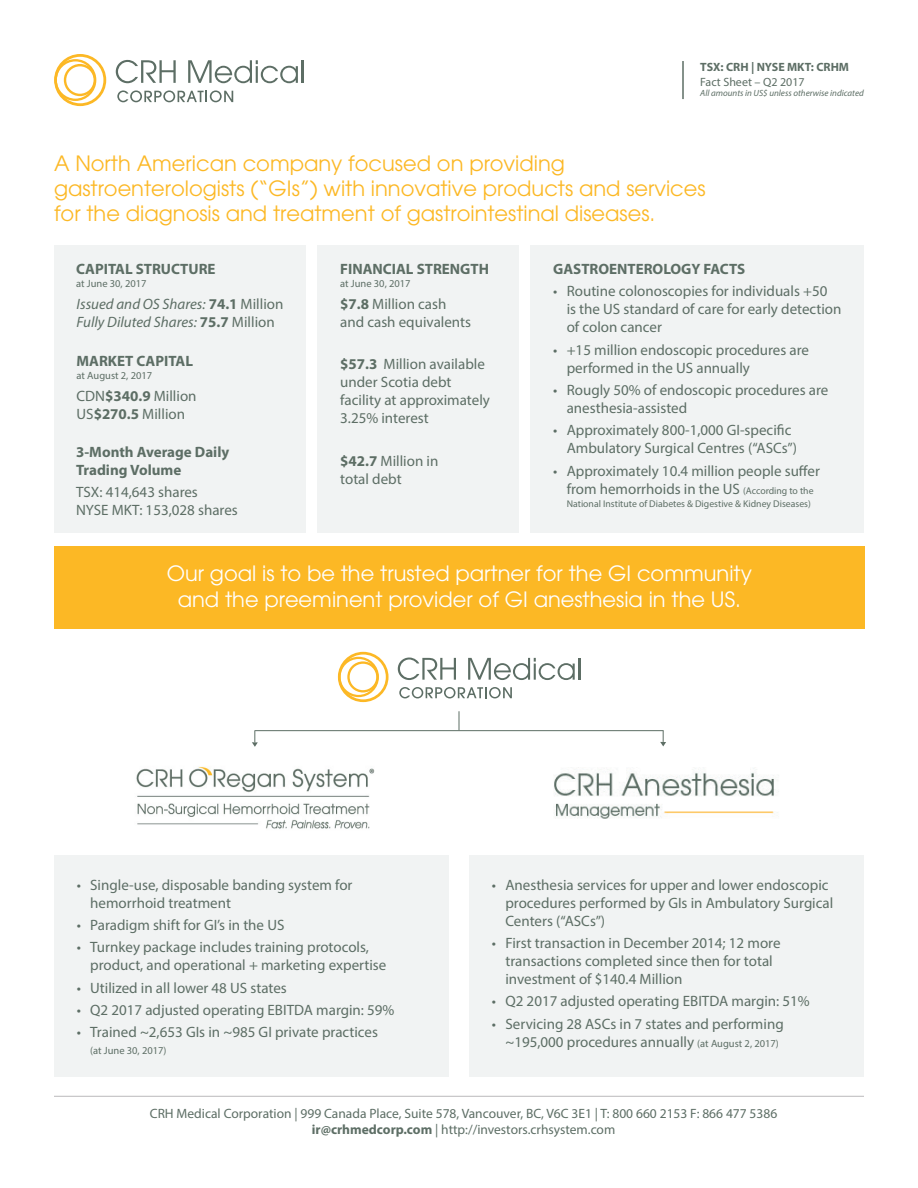
<style>
.page{position:relative;width:918px;height:1188px;background:#fff}
.page>*{position:absolute;margin:0;border:0;box-sizing:border-box;transform-origin:0 0}
.t1{font:21px/25.2px "ITC Avant Garde Std";color:#fcb825}
.t2{font:21px/25.2px "ITC Avant Garde Std";color:#fff;text-align:center}
.t3{font:15px/18px "Myriad Pro";color:#5d6e65}
.t4{font:700 15px "Myriad Pro";color:#5d6e65}
.t5{font:italic 15px "Myriad Pro";color:#5d6e65}
.t6{font:13.5px/16.2px "Myriad Pro";color:#5d6e65;text-align:center}
.t7{font:700 12px "Myriad Pro";color:#5d6e65}
.t8{font:12px "Myriad Pro";color:#5d6e65}
.t9{font:10.5px "Myriad Pro";color:#5d6e65}
.t10{font:9.75px "Myriad Pro";color:#5d6e65}
.t11{font:italic 9px "Myriad Pro";color:#5d6e65}
.s1{font-size:9.75px}
.s2{font-weight:700}
.s3{font-weight:700;font-style:normal}
.s4{font-style:normal}
.s5{font-size:10.5px}
</style>
<div class="page">
<svg style="left:116px;top:60px;width:60px;height:23px"></svg>
<svg style="left:188px;top:60px;width:110px;height:23px"></svg>
<hr style="left:301px;top:60px;width:3px;height:23px;background:#5d6e65">
<svg style="left:117px;top:90px;width:116px;height:12px"></svg>
<svg style="left:54px;top:54px;width:52px;height:52px"></svg>
<hr style="left:682px;top:61px;width:2px;height:38px;background:#5d6e65">
<hr style="left:54px;top:1096px;width:810px;height:1px;background:#bab9bb">
<div style="left:54px;top:546px;width:811px;height:82px;background:#fcb825"></div>
<div style="left:54px;top:245px;width:251px;height:287px;background:#f1f3f3"></div>
<div style="left:54px;top:856px;width:394px;height:221px;background:#f1f3f3"></div>
<div style="left:469px;top:856px;width:394px;height:221px;background:#f1f3f3"></div>
<div style="left:318px;top:245px;width:201px;height:287px;background:#f1f3f3"></div>
<div style="left:531px;top:245px;width:333px;height:287px;background:#f1f3f3"></div>
<svg style="left:398px;top:658px;width:58px;height:22px"></svg>
<svg style="left:468px;top:658px;width:107px;height:22px"></svg>
<hr style="left:578px;top:658px;width:2px;height:22px;background:#5d6e65">
<svg style="left:399px;top:687px;width:113px;height:11px"></svg>
<svg style="left:338px;top:652px;width:51px;height:50px"></svg>
<img style="left:554px;top:768px;width:225px;height:51px">
<img style="left:136px;top:767px;width:239px;height:62px">
<svg style="left:459px;top:711px;width:1px;height:19px"></svg>
<hr style="left:254px;top:730px;width:410px;height:1px;background:#5d6e65">
<svg style="left:660px;top:731px;width:6px;height:15px"></svg>
<svg style="left:252px;top:731px;width:6px;height:16px"></svg>
<p class="t7" style="left:700px;top:59px;width:150px">TSX: CRH | NYSE MKT: CRHM</p>
<p class="t8" style="left:700px;top:74px;width:106px">Fact Sheet – Q2 2017</p>
<p class="t11" style="left:700px;top:88px;width:165px">All amounts in US$ unless otherwise indicated</p>
<p class="t1" style="left:54px;top:150px;width:653px">A North American company focused on providing gastroenterologists (“GIs”) with innovative products and services for the diagnosis and treatment of gastrointestinal diseases.</p>
<p class="t4" style="left:76px;top:259px;width:141px">CAPITAL STRUCTURE</p>
<p class="t4" style="left:553px;top:259px;width:193px">GASTROENTEROLOGY FACTS</p>
<p class="t4" style="left:340px;top:259px;width:150px">FINANCIAL STRENGTH</p>
<p class="t9" style="left:340px;top:277px;width:72px">at June 30, 2017</p>
<p class="t9" style="left:76px;top:277px;width:72px">at June 30, 2017</p>
<p class="t3" style="left:567px;top:282px;width:276px;text-indent:-14px">• Routine colonoscopies for individuals +50<br>is the US standard of care for early detection of colon cancer</p>
<p class="t3" style="left:567px;top:340px;width:244px;text-indent:-14px">• +15 million endoscopic procedures are performed in the US annually</p>
<p class="t3" style="left:567px;top:381px;width:263px;text-indent:-14px">• Rougly 50% of endoscopic procedures are anesthesia-assisted</p>
<p class="t3" style="left:567px;top:421px;width:232px;text-indent:-14px">• Approximately 800-1,000 GI-specific<br>Ambulatory Surgical Centres (“ASCs”)</p>
<p class="t3" style="left:553px;top:461px;width:268px;text-align:center">• Approximately 10.4 million people suffer from hemorrhoids in the US <span class="s1">(According to the</span></p>
<p class="t10" style="left:567px;top:498px;width:246px">National Institute of Diabetes &amp; Digestive &amp; Kidney Diseases)</p>
<p class="t3" style="left:340px;top:295px;width:132px"><span class="s2">$7.8</span> Million cash and cash equivalents</p>
<p class="t5" style="left:77px;top:294px;width:208px">Issued and OS Shares: <span class="s3">74.1</span> <span class="s4">Million</span></p>
<p class="t5" style="left:77px;top:312px;width:200px">Fully Diluted Shares: <span class="s3">75.7</span> <span class="s4">Million</span></p>
<p class="t4" style="left:77px;top:351px;width:118px">MARKET CAPITAL</p>
<p class="t3" style="left:77px;top:387px;width:122px">CDN<span class="s2">$340.9</span> Million</p>
<p class="t3" style="left:77px;top:405px;width:110px">US<span class="s2">$270.5</span> Million</p>
<p class="t3" style="left:340px;top:355px;width:151px"><span class="s2">$57.3</span> Million available under Scotia debt facility at approximately<br>3.25% interest</p>
<p class="t9" style="left:77px;top:369px;width:77px">at August 2, 2017</p>
<p class="t4" style="left:76px;top:442px;width:155px">3-Month Average Daily</p>
<p class="t4" style="left:76px;top:460px;width:107px">Trading Volume</p>
<p class="t3" style="left:340px;top:452px;width:100px"><span class="s2">$42.7</span> Million in total debt</p>
<p class="t3" style="left:76px;top:483px;width:123px">TSX: 414,643 shares</p>
<p class="t3" style="left:76px;top:501px;width:163px">NYSE MKT: 153,028 shares</p>
<p class="t2" style="left:167px;top:561px;width:587px">Our goal is to be the trusted partner for the GI community and the preeminent provider of GI anesthesia in the US.</p>
<p class="t3" style="left:90px;top:876px;width:264px;text-indent:-14px">• Single-use, disposable banding system for hemorrhoid treatment</p>
<p class="t3" style="left:77px;top:916px;width:209px">• Paradigm shift for GI’s in the US</p>
<p class="t3" style="left:90px;top:938px;width:298px;text-indent:-14px">• Turnkey package includes training protocols, product, and operational + marketing expertise</p>
<p class="t3" style="left:77px;top:979px;width:212px">• Utilized in all lower 48 US states</p>
<p class="t3" style="left:77px;top:1001px;width:319px">• Q2 2017 adjusted operating EBITDA margin: 59%</p>
<p class="t3" style="left:77px;top:1023px;width:303px">• Trained ~2,653 GIs in ~985 GI private practices</p>
<p class="t9" style="left:90px;top:1044px;width:78px">(at June 30, 2017)</p>
<p class="t3" style="left:505px;top:876px;width:329px;text-indent:-14px">• Anesthesia services for upper and lower endoscopic procedures performed by GIs in Ambulatory Surgical<br>Centers (“ASCs”)</p>
<p class="t3" style="left:505px;top:934px;width:277px;text-indent:-14px">• First transaction in December 2014; 12 more transactions completed since then for total investment of $140.4 Million</p>
<p class="t3" style="left:492px;top:992px;width:319px">• Q2 2017 adjusted operating EBITDA margin: 51%</p>
<p class="t3" style="left:492px;top:1015px;width:293px;text-align:center">• Servicing 28 ASCs in 7 states and performing ~195,000 procedures annually <span class="s5">(at August 2, 2017)</span></p>
<p class="t6" style="left:150px;top:1105px;width:629px">CRH Medical Corporation | 999 Canada Place, Suite 578, Vancouver, BC, V6C 3E1 | T: 800 660 2153 F: 866 477 5386 <span class="s2">ir@crhmedcorp.com</span> | http://investors.crhsystem.com</p>
</div>
